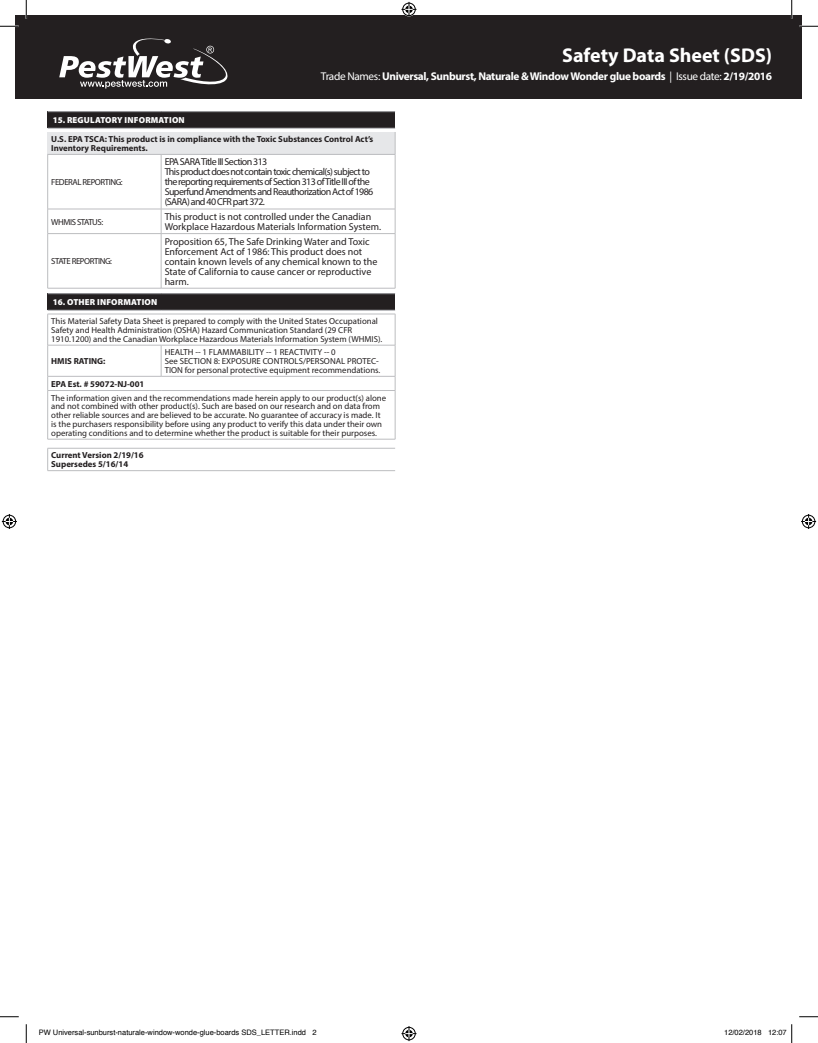
<style>
.page{position:relative;width:818px;height:1043px;background:#fff}
.page>*{position:absolute;margin:0;border:0;box-sizing:border-box;transform-origin:0 0}
.t1{font:700 20px "Myriad Pro";color:#fff}
.t2{font:700 11.25px "Myriad Pro";letter-spacing:-.03em;color:#fff}
.t3{font:10px/10px "Myriad Pro";letter-spacing:-.005em;color:#231f20}
.t4{font:10px/10px "Myriad Pro";letter-spacing:-.06em;color:#231f20}
.t5{font:8.75px/8.8px "Myriad Pro";color:#231f20}
.t6{font:700 8.75px/8.8px "Myriad Pro";color:#231f20}
.t7{font:8.75px "Myriad Pro";letter-spacing:-.05em;color:#231f20}
.t8{font:900 8.75px "Myriad Pro";letter-spacing:.02em;color:#fff}
.t9{font:7.5px "Helvetica";color:#000}
.s1{font-weight:400}
</style>
<div class="page">
<div style="left:16px;top:16px;width:786px;height:83px;background:#231f20"></div>
<svg style="left:59px;top:38px;width:169px;height:50px"></svg>
<div style="left:48px;top:112px;width:347px;height:16px;background:#231f20"></div>
<div style="left:48px;top:132px;width:347px;height:22px;background:#e6e7e9"></div>
<hr style="left:48px;top:111px;width:113px;height:1px;background:#a8a9ad">
<hr style="left:161px;top:111px;width:234px;height:1px;background:#a8a9ad">
<hr style="left:48px;top:128px;width:113px;height:1px;background:#a8a9ad">
<hr style="left:161px;top:128px;width:234px;height:1px;background:#a8a9ad">
<hr style="left:48px;top:154px;width:113px;height:1px;background:#bcbdc0">
<hr style="left:47px;top:154px;width:1px;height:55px;background:#bcbdc0">
<hr style="left:161px;top:154px;width:234px;height:1px;background:#bcbdc0">
<hr style="left:161px;top:154px;width:1px;height:55px;background:#bcbdc0">
<hr style="left:395px;top:154px;width:1px;height:55px;background:#bcbdc0">
<hr style="left:48px;top:209px;width:113px;height:1px;background:#bcbdc0">
<svg style="left:47px;top:209px;width:1px;height:24px"></svg>
<hr style="left:161px;top:209px;width:234px;height:1px;background:#bcbdc0">
<svg style="left:161px;top:209px;width:1px;height:24px"></svg>
<svg style="left:395px;top:209px;width:1px;height:24px"></svg>
<svg style="left:395px;top:132px;width:1px;height:22px"></svg>
<hr style="left:48px;top:233px;width:113px;height:1px;background:#bcbdc0">
<hr style="left:47px;top:234px;width:1px;height:54px;background:#bcbdc0">
<hr style="left:48px;top:288px;width:113px;height:1px;background:#bcbdc0">
<hr style="left:161px;top:233px;width:234px;height:1px;background:#bcbdc0">
<hr style="left:161px;top:234px;width:1px;height:54px;background:#bcbdc0">
<hr style="left:395px;top:234px;width:1px;height:54px;background:#bcbdc0">
<hr style="left:161px;top:288px;width:234px;height:1px;background:#bcbdc0">
<div style="left:48px;top:294px;width:347px;height:16px;background:#231f20"></div>
<hr style="left:48px;top:293px;width:113px;height:1px;background:#a8a9ad">
<hr style="left:161px;top:293px;width:234px;height:1px;background:#a8a9ad">
<hr style="left:48px;top:310px;width:113px;height:1px;background:#a8a9ad">
<hr style="left:161px;top:310px;width:234px;height:1px;background:#a8a9ad">
<hr style="left:48px;top:314px;width:113px;height:1px;background:#bcbdc0">
<hr style="left:47px;top:314px;width:1px;height:31px;background:#bcbdc0">
<hr style="left:161px;top:314px;width:234px;height:1px;background:#bcbdc0">
<hr style="left:395px;top:314px;width:1px;height:31px;background:#bcbdc0">
<hr style="left:48px;top:345px;width:113px;height:1px;background:#bcbdc0">
<hr style="left:47px;top:345px;width:1px;height:31px;background:#bcbdc0">
<hr style="left:161px;top:345px;width:234px;height:1px;background:#bcbdc0">
<hr style="left:161px;top:345px;width:1px;height:31px;background:#bcbdc0">
<hr style="left:395px;top:345px;width:1px;height:31px;background:#bcbdc0">
<hr style="left:48px;top:376px;width:113px;height:1px;background:#bcbdc0">
<svg style="left:47px;top:376px;width:1px;height:14px"></svg>
<hr style="left:161px;top:376px;width:234px;height:1px;background:#bcbdc0">
<svg style="left:395px;top:376px;width:1px;height:14px"></svg>
<hr style="left:48px;top:390px;width:113px;height:1px;background:#bcbdc0">
<hr style="left:47px;top:390px;width:1px;height:49px;background:#bcbdc0">
<hr style="left:161px;top:390px;width:234px;height:1px;background:#bcbdc0">
<hr style="left:395px;top:390px;width:1px;height:49px;background:#bcbdc0">
<hr style="left:48px;top:439px;width:113px;height:1px;background:#bcbdc0">
<hr style="left:161px;top:439px;width:234px;height:1px;background:#bcbdc0">
<hr style="left:48px;top:448px;width:347px;height:1px;background:#bcbdc0">
<svg style="left:47px;top:448px;width:1px;height:22px"></svg>
<hr style="left:48px;top:470px;width:347px;height:1px;background:#bcbdc0">
<svg style="left:0;top:25px;width:19px;height:2px"></svg>
<svg style="left:799px;top:25px;width:19px;height:2px"></svg>
<svg style="left:0;top:1016px;width:19px;height:1px"></svg>
<svg style="left:799px;top:1016px;width:19px;height:1px"></svg>
<svg style="left:25px;top:0;width:2px;height:19px"></svg>
<svg style="left:25px;top:1024px;width:2px;height:18px"></svg>
<svg style="left:790px;top:0;width:2px;height:19px"></svg>
<svg style="left:401px;top:2px;width:15px;height:15px"></svg>
<svg style="left:401px;top:1026px;width:15px;height:15px"></svg>
<svg style="left:2px;top:514px;width:15px;height:15px"></svg>
<svg style="left:801px;top:514px;width:15px;height:15px"></svg>
<svg style="left:791px;top:1024px;width:1px;height:18px"></svg>
<h1 class="t1" style="left:562px;top:43px;width:211px">Safety Data Sheet (SDS)</h1>
<p class="t2" style="left:321px;top:69px;width:452px"><span class="s1">Trade Names:</span> Universal, Sunburst, Naturale &amp; Window Wonder glue boards <span class="s1">| Issue date:</span> 2/19/2016</p>
<p class="t8" style="left:53px;top:114px;width:133px">15. REGULATORY INFORMATION</p>
<p class="t6" style="left:51px;top:134px;width:323px">U.S. EPA TSCA: This product is in compliance with the Toxic Substances Control Act’s<br>Inventory Requirements.</p>
<p class="t7" style="left:51px;top:177px;width:73px">FEDERAL REPORTING:</p>
<p class="t4" style="left:165px;top:157px;width:210px">EPA SARA Title III Section 313<br>This product does not contain toxic chemical(s) subject to the reporting requirements of Section 313 of Title III of the Superfund Amendments and Reauthorization Act of 1986 (SARA) and 40 CFR part 372.</p>
<p class="t7" style="left:51px;top:216px;width:53px">WHMIS STATUS:</p>
<p class="t3" style="left:165px;top:211px;width:218px">This product is not controlled under the Canadian<br>Workplace Hazardous Materials Information System.</p>
<p class="t7" style="left:51px;top:256px;width:62px">STATE REPORTING:</p>
<p class="t3" style="left:165px;top:236px;width:214px">Proposition 65, The Safe Drinking Water and Toxic Enforcement Act of 1986: This product does not contain known levels of any chemical known to the State of California to cause cancer or reproductive harm.</p>
<p class="t8" style="left:53px;top:296px;width:106px">16. OTHER INFORMATION</p>
<p class="t5" style="left:51px;top:317px;width:332px">This Material Safety Data Sheet is prepared to comply with the United States Occupational<br>Safety and Health Administration (OSHA) Hazard Communication Standard (29 CFR<br>1910.1200) and the Canadian Workplace Hazardous Materials Information System (WHMIS).</p>
<p class="t6" style="left:51px;top:356px;width:56px">HMIS RATING:</p>
<p class="t5" style="left:165px;top:348px;width:217px">HEALTH -- 1 FLAMMABILITY -- 1 REACTIVITY -- 0<br>See SECTION 8: EXPOSURE CONTROLS/PERSONAL PROTEC-<br>TION for personal protective equipment recommendations.</p>
<p class="t6" style="left:51px;top:379px;width:95px">EPA Est. # 59072-NJ-001</p>
<p class="t5" style="left:51px;top:393px;width:336px">The information given and the recommendations made herein apply to our product(s) alone and not combined with other product(s). Such are based on our research and on data from other reliable sources and are believed to be accurate. No guarantee of accuracy is made. It is the purchasers responsibility before using any product to verify this data under their own operating conditions and to determine whether the product is suitable for their purposes.</p>
<p class="t6" style="left:51px;top:451px;width:94px">Current Version 2/19/16<br>Supersedes 5/16/14</p>
<p class="t9" style="left:39px;top:1027px;width:279px">PW Universal-sunburst-naturale-window-wonde-glue-boards SDS_LETTER.indd 2</p>
<p class="t9" style="left:724px;top:1027px;width:64px">12/02/2018 12:07</p>
</div>
